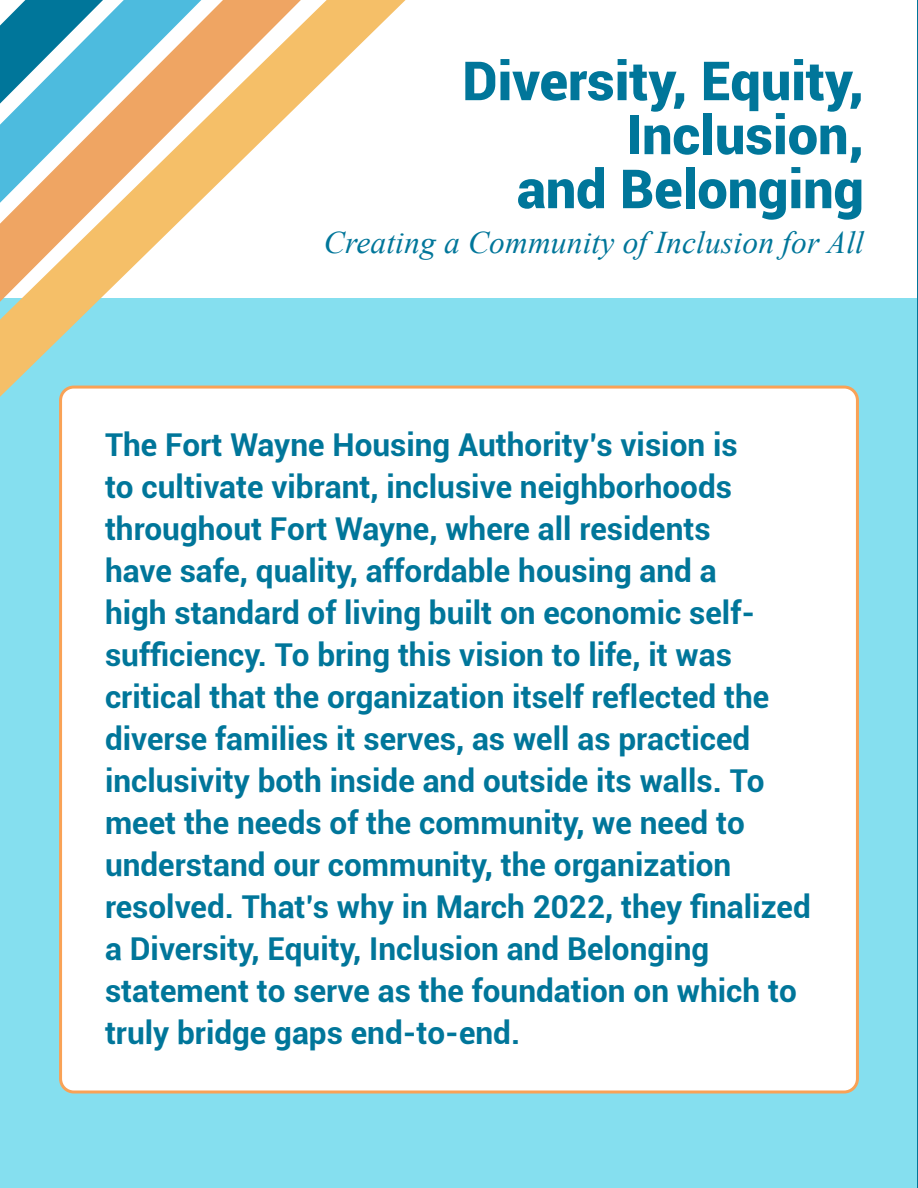
<style>
.page{position:relative;width:918px;height:1188px;background:#fff}
.page>*{position:absolute;margin:0;border:0;box-sizing:border-box;transform-origin:0 0}
.t1{font:900 54px/54px "Roboto";color:#00769a;text-align:right}
.t2{font:700 31.5px/42px "Roboto";color:#00769a}
.t3{font:italic 31.5px "Times New Roman";letter-spacing:.005em;color:#00769a}
</style>
<div class="page">
<div style="left:0;top:298px;width:918px;height:890px;background:#85dfef"></div>
<div style="left:61px;top:387px;width:796px;height:705px;background:#fff;border-radius:13px"></div>
<svg style="left:0;top:0;width:421px;height:417px"></svg>
<svg style="left:0;top:0;width:338px;height:312px"></svg>
<svg style="left:0;top:0;width:283px;height:272px"></svg>
<svg style="left:0;top:0;width:270px;height:268px"></svg>
<hr style="left:917px;top:0;width:1px;height:1188px;background:#00769a">
<h1 class="t1" style="left:462px;top:52px;width:403px">Diversity, Equity,<br>Inclusion,<br>and Belonging</h1>
<p class="t3" style="left:324px;top:221px;width:542px">Creating a Community of Inclusion for All</p>
<p class="t2" style="left:105px;top:423px;width:707px">The Fort Wayne Housing Authority’s vision is<br>to cultivate vibrant, inclusive neighborhoods throughout Fort Wayne, where all residents<br>have safe, quality, affordable housing and a<br>high standard of living built on economic self&shy;sufficiency. To bring this vision to life, it was critical that the organization itself reflected the diverse families it serves, as well as practiced inclusivity both inside and outside its walls. To meet the needs of the community, we need to understand our community, the organization resolved. That’s why in March 2022, they finalized a Diversity, Equity, Inclusion and Belonging statement to serve as the foundation on which to truly bridge gaps end-to-end.</p>
</div>
